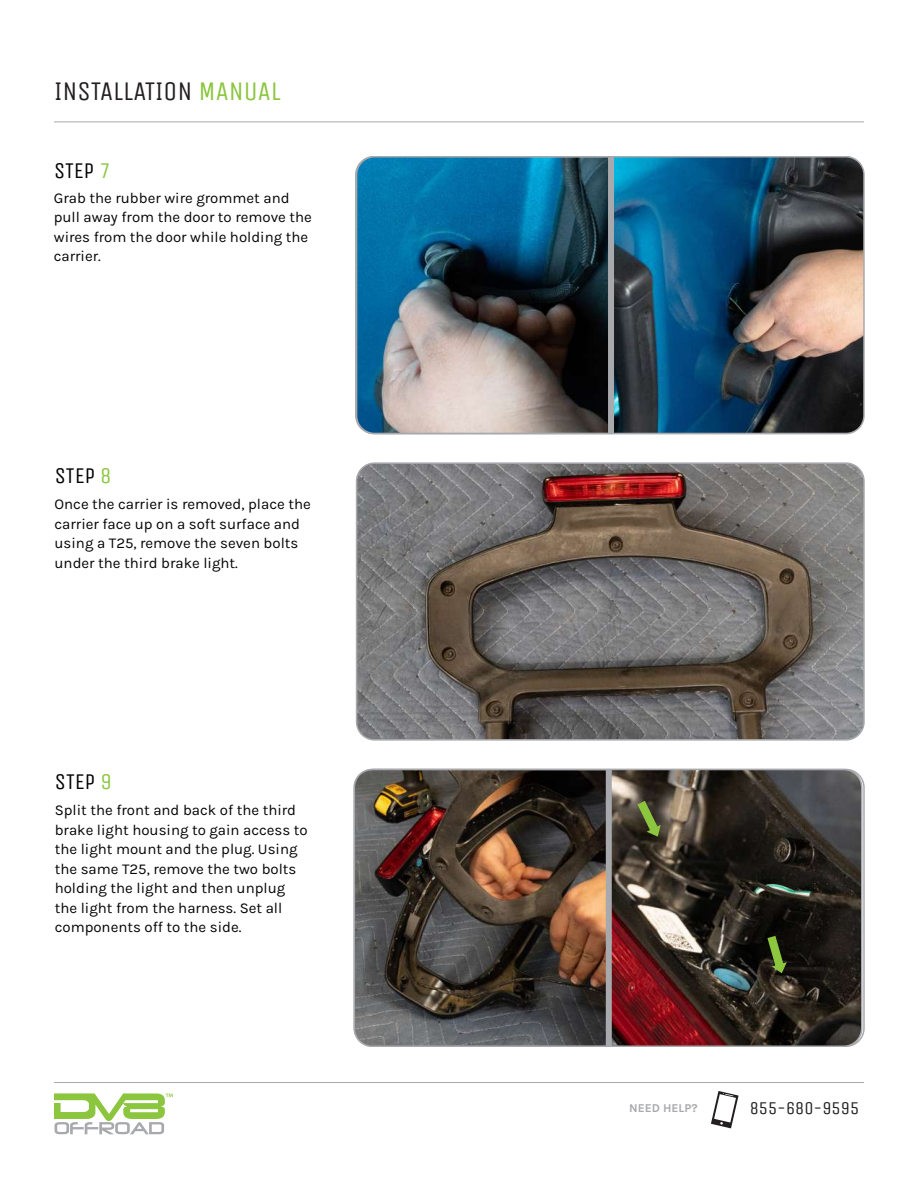
<style>
.page{position:relative;width:918px;height:1188px;background:#fff}
.page>*{position:absolute;margin:0;border:0;box-sizing:border-box;transform-origin:0 0}
.t1{font:27px "Unica One";color:#231f20}
.t2{font:22.5px "Unica One";color:#010101}
.t3{font:18px "Unica One";color:#231f20}
.t4{font:15px/19.5px "Karla";color:#040503}
.t5{font:12px "Karla";color:#a8a9ad}
.s1{color:#8bc63e}
</style>
<div class="page">
<hr style="left:54px;top:122px;width:810px;height:1px;background:#a8a9ad">
<svg style="left:54px;top:1093px;width:119px;height:41px"></svg>
<hr style="left:54px;top:1082px;width:810px;height:1px;background:#a8a9ad">
<svg style="left:711px;top:1091px;width:28px;height:37px"></svg>
<img style="left:359px;top:465px;width:503px;height:273px">
<div style="left:356px;top:462px;width:509px;height:279px;border:2px solid #a8a9ad;border-radius:18px"></div>
<img style="left:614px;top:159px;width:248px;height:274px">
<img style="left:355px;top:156px;width:258px;height:279px">
<div style="left:608px;top:157px;width:6px;height:276px;background:#a8a9ad"></div>
<img style="left:612px;top:770px;width:250px;height:276px">
<img style="left:353px;top:768px;width:258px;height:279px">
<div style="left:606px;top:769px;width:6px;height:277px;background:#a8a9ad"></div>
<svg style="left:638px;top:801px;width:23px;height:36px"></svg>
<svg style="left:767px;top:936px;width:20px;height:37px"></svg>
<h1 class="t1" style="left:54px;top:76px;width:228px">INSTALLATION <span class="s1">MANUAL</span></h1>
<h2 class="t2" style="left:54px;top:157px;width:58px">STEP <span class="s1">7</span></h2>
<p class="t4" style="left:54px;top:187px;width:260px">Grab the rubber wire grommet and pull away from the door to remove the wires from the door while holding the carrier.</p>
<h2 class="t2" style="left:55px;top:462px;width:58px">STEP <span class="s1">8</span></h2>
<p class="t4" style="left:55px;top:494px;width:258px">Once the carrier is removed, place the carrier face up on a soft surface and using a T25, remove the seven bolts under the third brake light.</p>
<h2 class="t2" style="left:55px;top:769px;width:58px">STEP <span class="s1">9</span></h2>
<p class="t4" style="left:55px;top:800px;width:255px">Split the front and back of the third brake light housing to gain access to the light mount and the plug. Using the same T25, remove the two bolts holding the light and then unplug the light from the harness. Set all components off to the side.</p>
<p class="t5" style="left:629px;top:1100px;width:70px">NEED HELP?</p>
<p class="t3" style="left:750px;top:1097px;width:111px">855-680-9595</p>
</div>
